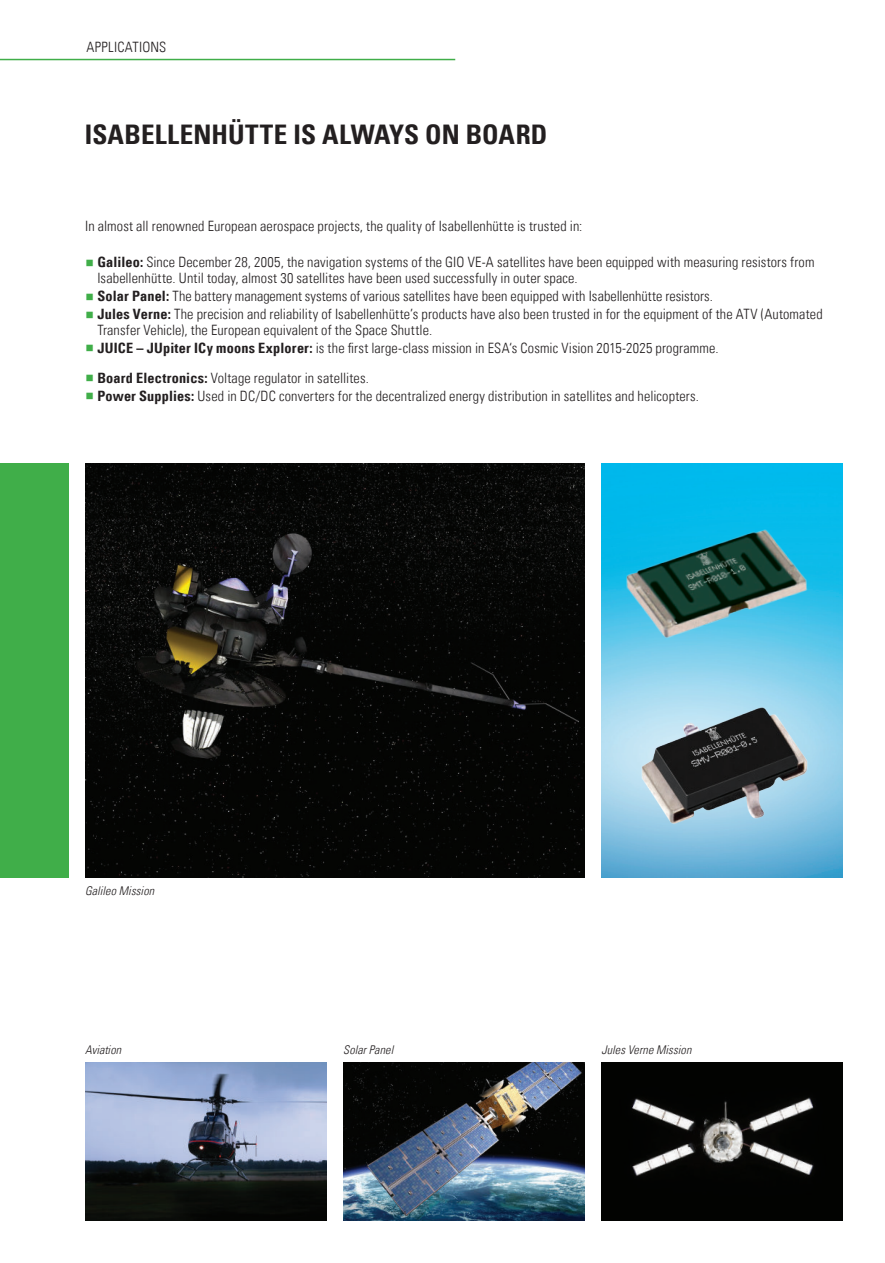
<style>
.page{position:relative;width:885px;height:1263px;background:#fff}
.page>*{position:absolute;margin:0;border:0;box-sizing:border-box;transform-origin:0 0}
.t1{font:27px "Univers Com 67 Bold Cond";letter-spacing:.005em;color:#231f20}
.t2{font:14.25px/15.8px "Univers Com 47 Light Cond";letter-spacing:.01em;color:#231f20}
.t3{font:italic 300 condensed 12px "Univers LT Std";letter-spacing:.005em;color:#231f20}
.s1{color:#40ae49}
.s2{font-family:"Univers Com 67 Bold Cond"}
</style>
<div class="page">
<img style="left:601px;top:463px;width:241px;height:414px">
<img style="left:85px;top:1062px;width:241px;height:158px">
<img style="left:601px;top:1062px;width:241px;height:158px">
<img style="left:343px;top:1062px;width:241px;height:158px">
<img style="left:85px;top:463px;width:499px;height:414px">
<div style="left:0;top:463px;width:69px;height:414px;background:#40ae49"></div>
<img style="left:618px;top:522px;width:195px;height:122px">
<img style="left:627px;top:708px;width:194px;height:128px">
<hr style="left:0;top:59px;width:455px;height:1px;background:#40ae49">
<p class="t2" style="left:86px;top:39px;width:81px">APPLICATIONS</p>
<h1 class="t1" style="left:85px;top:119px;width:464px">ISABELLENHÜTTE IS ALWAYS ON BOARD</h1>
<p class="t2" style="left:85px;top:220px;width:499px">In almost all renowned European aerospace projects, the quality of Isabellenhütte is trusted in:</p>
<p class="t2" style="left:97px;top:256px;width:718px;text-indent:-12px"><span class="s1">○</span> <span class="s2">Galileo:</span> Since December 28, 2005, the navigation systems of the GIO VE-A satellites have been equipped with measuring resistors from<br>Isabellenhütte. Until today, almost 30 satellites have been used successfully in outer space.</p>
<p class="t2" style="left:85px;top:289px;width:629px"><span class="s1">○</span> <span class="s2">Solar Panel:</span> The battery management systems of various satellites have been equipped with Isabellenhütte resistors.</p>
<p class="t2" style="left:97px;top:307px;width:726px;text-indent:-12px"><span class="s1">○</span> <span class="s2">Jules Verne:</span> The precision and reliability of Isabellenhütte’s products have also been trusted in for the equipment of the ATV (Automated<br>Transfer Vehicle), the European equivalent of the Space Shuttle.</p>
<p class="t2" style="left:85px;top:340px;width:635px"><span class="s1">○</span> <span class="s2">JUICE – JUpiter ICy moons Explorer:</span> is the first large-class mission in ESA‘s Cosmic Vision 2015-2025 programme.</p>
<p class="t2" style="left:85px;top:371px;width:285px"><span class="s1">○</span> <span class="s2">Board Electronics:</span> Voltage regulator in satellites.</p>
<p class="t2" style="left:85px;top:388px;width:615px"><span class="s1">○</span> <span class="s2">Power Supplies:</span> Used in DC/DC converters for the decentralized energy distribution in satellites and helicopters.</p>
<p class="t3" style="left:85px;top:884px;width:71px">Galileo Mission</p>
<p class="t3" style="left:85px;top:1042px;width:38px">Aviation</p>
<p class="t3" style="left:343px;top:1042px;width:52px">Solar Panel</p>
<p class="t3" style="left:601px;top:1042px;width:91px">Jules Verne Mission</p>
</div>
